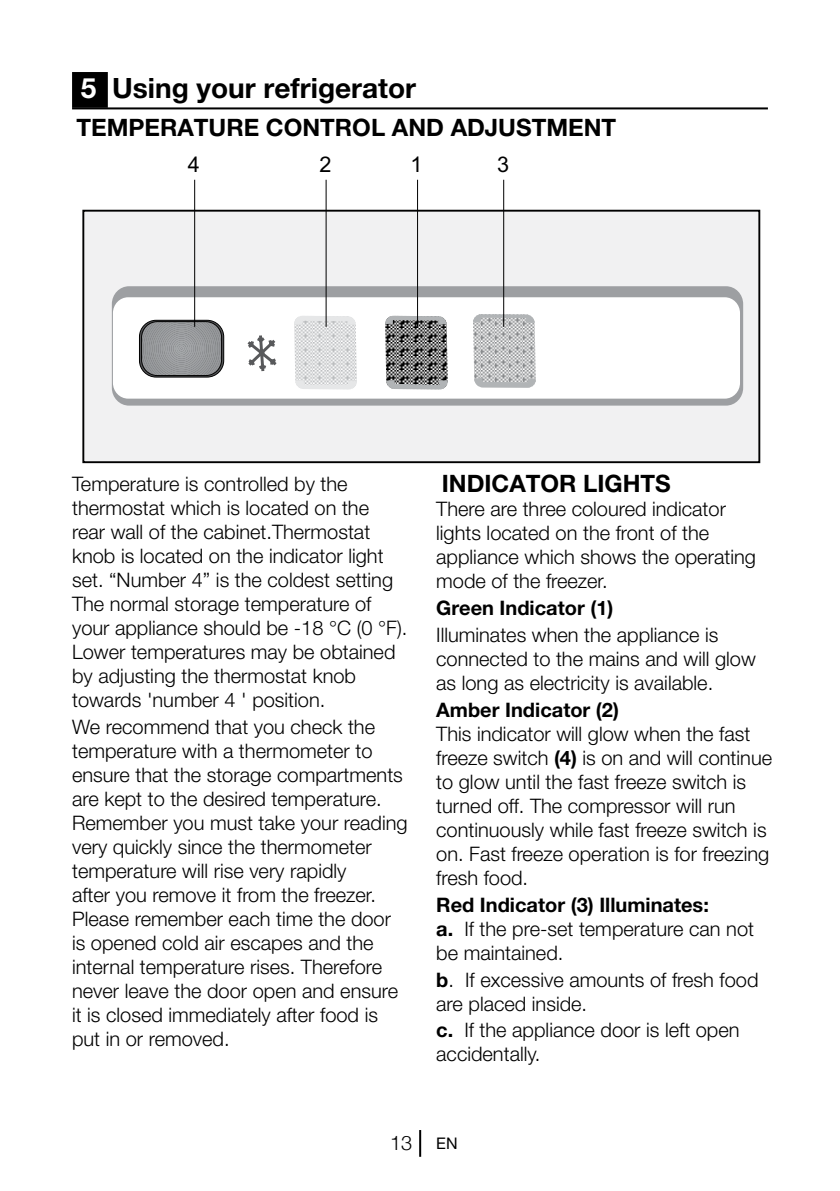
<style>
.page{position:relative;width:840px;height:1191px;background:#fff}
.page>*{position:absolute;margin:0;border:0;box-sizing:border-box;transform-origin:0 0}
.t1{font:700 28px "Helvetica Neue LT Pro";color:#000}
.t2{font:700 24px "Helvetica Neue LT Pro";color:#000}
.t3{font:21.6px "Arial";color:#000}
.t4{font:300 20px/24px "Helvetica Neue LT Pro";color:#000}
.t5{font:700 20px "Helvetica Neue LT Pro";color:#000}
.t6{font:300 20px "Helvetica Neue";color:#000}
.s1{color:#fff}
.s2{font-weight:700}
.s3{font-family:"Helvetica Neue";font-weight:700}
.s4{font-weight:400;font-size:16px}
</style>
<div class="page">
<hr style="left:419px;top:1130px;width:2px;height:26px;background:#000">
<div style="left:73px;top:73px;width:34px;height:34px;background:#000"></div>
<div style="left:72px;top:72px;width:36px;height:36px;border:2px solid #000"></div>
<hr style="left:72px;top:107px;width:695px;height:2px;background:#000">
<div style="left:83px;top:211px;width:675px;height:251px;background:#f1f1f2"></div>
<div style="left:82px;top:210px;width:677px;height:253px;border:2px solid #000"></div>
<div style="left:112px;top:286px;width:630px;height:119px;background:#9d9fa2;border-radius:17px"></div>
<div style="left:113px;top:297px;width:626px;height:101px;background:#fff;border-radius:16px"></div>
<svg style="left:247px;top:335px;width:30px;height:37px"></svg>
<svg style="left:294px;top:316px;width:63px;height:73px;background:#dedfe0"></svg>
<svg style="left:473px;top:314px;width:62px;height:74px;background:#bfc1c2"></svg>
<svg style="left:385px;top:316px;width:62px;height:73px;background:#79797a"></svg>
<hr style="left:325px;top:180px;width:1px;height:147px;background:#000">
<hr style="left:417px;top:180px;width:1px;height:147px;background:#000">
<hr style="left:503px;top:180px;width:1px;height:147px;background:#000">
<div style="left:139px;top:320px;width:85px;height:57px;border:1px solid #000;border-radius:17px"></div>
<svg style="left:141px;top:322px;width:80px;height:53px;background:#939597"></svg>
<div style="left:141px;top:321px;width:81px;height:55px;border:1px solid #000;border-radius:16px"></div>
<hr style="left:194px;top:180px;width:1px;height:147px;background:#000">
<h1 class="t1" style="left:81px;top:70px;width:336px"><span class="s1">5</span> Using your refrigerator</h1>
<p class="t2" style="left:76px;top:113px;width:541px">TEMPERATURE CONTROL AND ADJUSTMENT</p>
<p class="t3" style="left:188px;top:152px;width:14px">4</p>
<p class="t3" style="left:319px;top:152px;width:14px">2</p>
<p class="t3" style="left:410px;top:152px;width:14px">1</p>
<p class="t3" style="left:497px;top:152px;width:14px">3</p>
<p class="t4" style="left:72px;top:471px;width:336px">Temperature is controlled by the thermostat which is located on the<br>rear wall of the cabinet.Thermostat knob is located on the indicator light set. “Number 4” is the coldest setting The normal storage temperature of your appliance should be -18 °C (0 °F).<br>Lower temperatures may be obtained by adjusting the thermostat knob towards 'number 4 ' position.</p>
<p class="t4" style="left:72px;top:714px;width:337px">We recommend that you check the temperature with a thermometer to ensure that the storage compartments are kept to the desired temperature.<br>Remember you must take your reading very quickly since the thermometer temperature will rise very rapidly<br>after you remove it from the freezer.<br>Please remember each time the door is opened cold air escapes and the internal temperature rises. Therefore never leave the door open and ensure it is closed immediately after food is put in or removed.</p>
<p class="t2" style="left:441px;top:469px;width:230px">INDICATOR LIGHTS</p>
<p class="t4" style="left:436px;top:497px;width:321px">There are three coloured indicator lights located on the front of the appliance which shows the operating mode of the freezer.</p>
<p class="t5" style="left:436px;top:595px;width:178px">Green Indicator (1)</p>
<p class="t4" style="left:436px;top:622px;width:321px">Illuminates when the appliance is connected to the mains and will glow as long as electricity is available.</p>
<p class="t5" style="left:436px;top:697px;width:184px">Amber Indicator (2)</p>
<p class="t4" style="left:436px;top:721px;width:337px">This indicator will glow when the fast freeze switch <span class="s2">(4)</span> is on and will continue to glow until the fast freeze switch is turned off. The compressor will run continuously while fast freeze switch is on. Fast freeze operation is for freezing fresh food.</p>
<p class="t4" style="left:436px;top:892px;width:319px"><span class="s2">Red Indicator (3) Illuminates:<br></span><span class="s3">a.</span> If the pre-set temperature can not be maintained.</p>
<p class="t4" style="left:436px;top:967px;width:323px"><span class="s2">b</span>. If excessive amounts of fresh food are placed inside.</p>
<p class="t4" style="left:436px;top:1018px;width:305px"><span class="s2">c.</span> If the appliance door is left open accidentally.</p>
<p class="t6" style="left:390px;top:1130px;width:69px">13 <span class="s4">EN</span></p>
</div>
